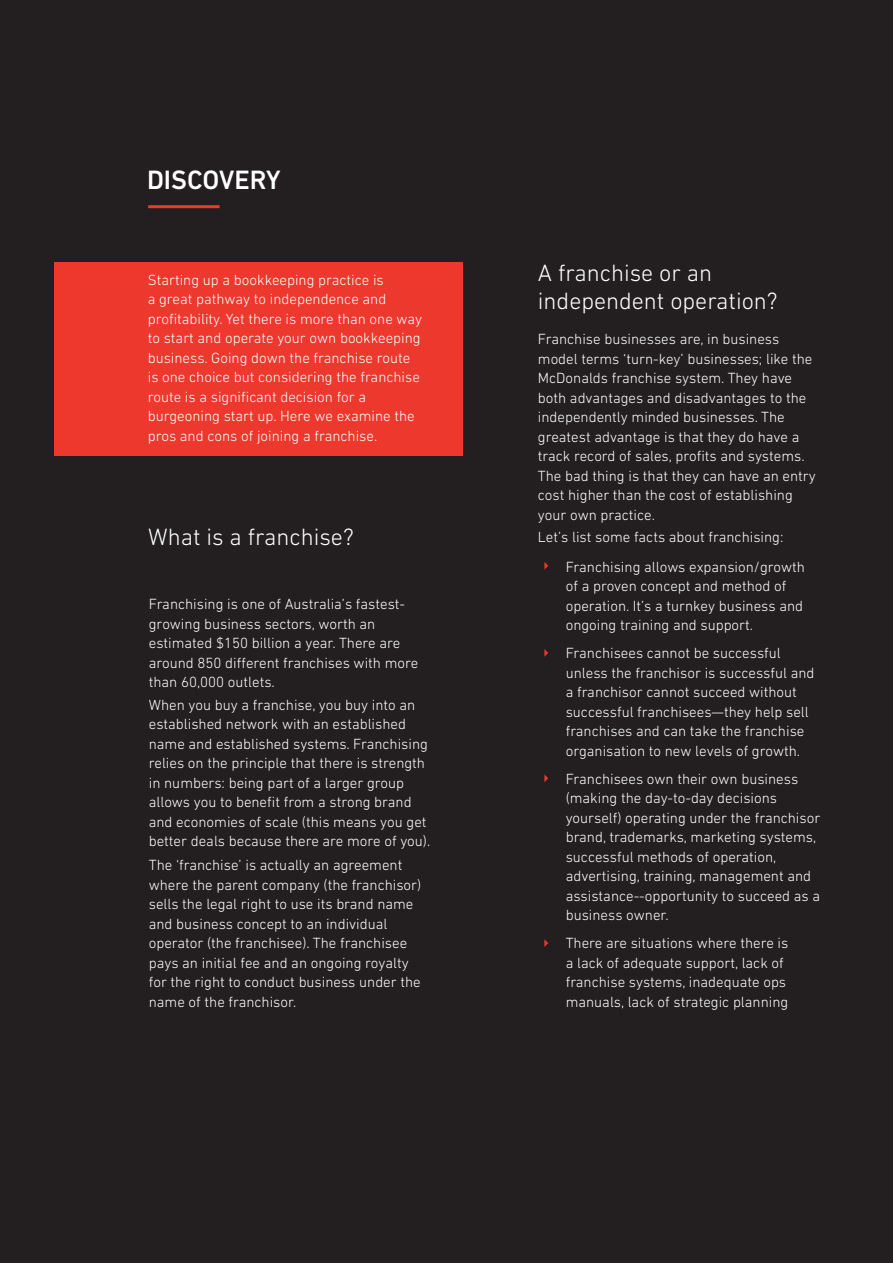
<style>
.page{position:relative;width:893px;height:1263px;background:#231f20}
.page>*{position:absolute;margin:0;border:0;box-sizing:border-box;transform-origin:0 0}
.t1{font:500 27px "DIN Next LT Pro";color:#fff}
.t2{font:300 24px/28.8px "DIN Next LT Pro";color:#fff}
.t3{font:300 15px/19.5px "DIN Next LT Pro";color:#fff}
</style>
<div class="page">
<div style="left:54px;top:263px;width:408px;height:193px;background:#ed382e"></div>
<hr style="left:148px;top:205px;width:72px;height:3px;background:#ed382e">
<svg style="left:544px;top:562px;width:4px;height:8px"></svg>
<svg style="left:544px;top:649px;width:4px;height:8px"></svg>
<svg style="left:544px;top:774px;width:4px;height:8px"></svg>
<svg style="left:544px;top:939px;width:4px;height:8px"></svg>
<p class="t1" style="left:147px;top:164px;width:135px">DISCOVERY</p>
<p class="t3" style="left:148px;top:270px;width:276px">Starting up a bookkeeping practice is<br>a great pathway to independence and profitability. Yet there is more than one way to start and operate your own bookkeeping business. Going down the franchise route is one choice but considering the franchise route is a significant decision for a burgeoning start up. Here we examine the pros and cons of joining a franchise.</p>
<p class="t2" style="left:148px;top:522px;width:207px">What is a franchise?</p>
<p class="t3" style="left:149px;top:594px;width:271px">Franchising is one of Australia’s fastest&shy;growing business sectors, worth an estimated $150 billion a year. There are around 850 different franchises with more than 60,000 outlets.</p>
<p class="t3" style="left:149px;top:695px;width:283px">When you buy a franchise, you buy into an established network with an established name and established systems. Franchising relies on the principle that there is strength in numbers: being part of a larger group allows you to benefit from a strong brand and economies of scale (this means you get better deals because there are more of you).</p>
<p class="t3" style="left:149px;top:855px;width:274px">The ‘franchise’ is actually an agreement where the parent company (the franchisor) sells the legal right to use its brand name and business concept to an individual operator (the franchisee). The franchisee pays an initial fee and an ongoing royalty for the right to conduct business under the name of the franchisor.</p>
<p class="t2" style="left:538px;top:258px;width:241px">A franchise or an independent operation?</p>
<p class="t3" style="left:538px;top:329px;width:279px">Franchise businesses are, in business model terms ‘turn-key’ businesses; like the McDonalds franchise system. They have both advantages and disadvantages to the independently minded businesses. The greatest advantage is that they do have a track record of sales, profits and systems.<br>The bad thing is that they can have an entry cost higher than the cost of establishing your own practice.</p>
<p class="t3" style="left:538px;top:527px;width:247px">Let’s list some facts about franchising:</p>
<p class="t3" style="left:566px;top:557px;width:241px">Franchising allows expansion/growth of a proven concept and method of operation. It’s a turnkey business and ongoing training and support.</p>
<p class="t3" style="left:566px;top:643px;width:250px">Franchisees cannot be successful unless the franchisor is successful and a franchisor cannot succeed without successful franchisees—they help sell franchises and can take the franchise organisation to new levels of growth.</p>
<p class="t3" style="left:566px;top:769px;width:256px">Franchisees own their own business (making the day-to-day decisions yourself) operating under the franchisor brand, trademarks, marketing systems, successful methods of operation, advertising, training, management and assistance--opportunity to succeed as a business owner.</p>
<p class="t3" style="left:566px;top:933px;width:224px">There are situations where there is a lack of adequate support, lack of franchise systems, inadequate ops manuals, lack of strategic planning</p>
</div>
